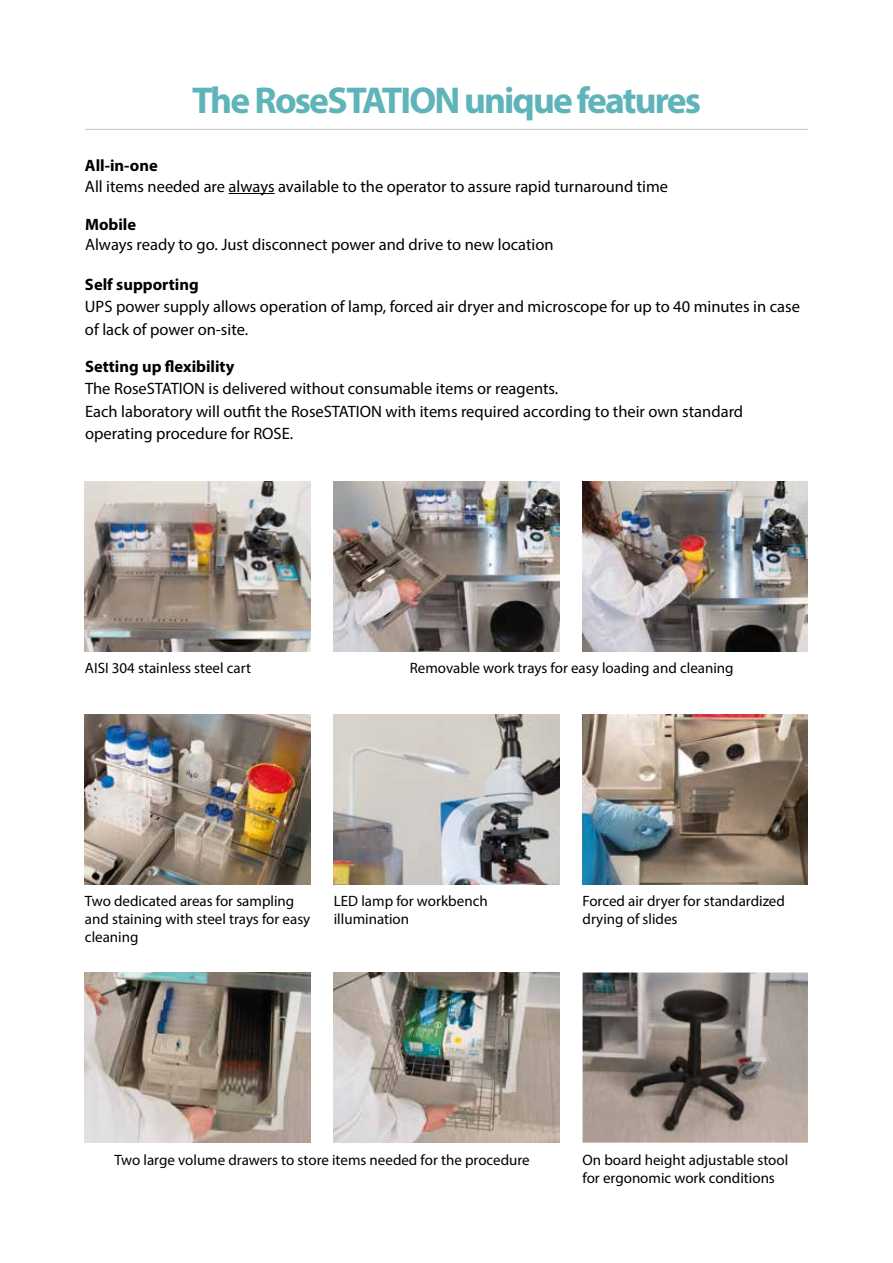
<style>
.page{position:relative;width:893px;height:1263px;background:#fff}
.page>*{position:absolute;margin:0;border:0;box-sizing:border-box;transform-origin:0 0}
.t1{font:700 37.5px "Myriad Pro";letter-spacing:-.05em;color:#5eb4b9}
.t2{font:16.5px/22.5px "Myriad Pro";color:#000}
.t3{font:700 16.5px "Myriad Pro";color:#000}
.t4{font:15px/18px "Myriad Pro";color:#000}
</style>
<div class="page">
<hr style="left:229px;top:193px;width:46px;height:1px;background:#000">
<hr style="left:85px;top:129px;width:723px;height:1px;background:#c1c0c0">
<img style="left:85px;top:481px;width:225px;height:170px">
<img style="left:583px;top:481px;width:225px;height:170px">
<img style="left:334px;top:481px;width:225px;height:170px">
<img style="left:85px;top:972px;width:225px;height:171px">
<img style="left:583px;top:972px;width:225px;height:171px">
<img style="left:334px;top:972px;width:225px;height:171px">
<img style="left:85px;top:714px;width:225px;height:170px">
<img style="left:583px;top:714px;width:225px;height:170px">
<img style="left:334px;top:714px;width:225px;height:170px">
<h1 class="t1" style="left:192px;top:76px;width:510px">The RoseSTATION unique features</h1>
<p class="t3" style="left:85px;top:155px;width:74px">All-in-one</p>
<p class="t2" style="left:85px;top:175px;width:585px">All items needed are always available to the operator to assure rapid turnaround time</p>
<p class="t3" style="left:85px;top:214px;width:53px">Mobile</p>
<p class="t2" style="left:85px;top:233px;width:470px">Always ready to go. Just disconnect power and drive to new location</p>
<p class="t3" style="left:85px;top:274px;width:115px">Self supporting</p>
<p class="t2" style="left:85px;top:295px;width:716px">UPS power supply allows operation of lamp, forced air dryer and microscope for up to 40 minutes in case of lack of power on-site.</p>
<p class="t3" style="left:85px;top:355px;width:151px">Setting up flexibility</p>
<p class="t2" style="left:85px;top:377px;width:660px">The RoseSTATION is delivered without consumable items or reagents.<br>Each laboratory will outfit the RoseSTATION with items required according to their own standard operating procedure for ROSE.</p>
<p class="t4" style="left:85px;top:659px;width:168px">AISI 304 stainless steel cart</p>
<p class="t4" style="left:410px;top:659px;width:325px">Removable work trays for easy loading and cleaning</p>
<p class="t4" style="left:85px;top:892px;width:227px">Two dedicated areas for sampling and staining with steel trays for easy cleaning</p>
<p class="t4" style="left:583px;top:892px;width:204px">Forced air dryer for standardized drying of slides</p>
<p class="t4" style="left:334px;top:892px;width:155px">LED lamp for workbench illumination</p>
<p class="t4" style="left:114px;top:1150px;width:417px">Two large volume drawers to store items needed for the procedure</p>
<p class="t4" style="left:583px;top:1150px;width:207px">On board height adjustable stool for ergonomic work conditions</p>
</div>
